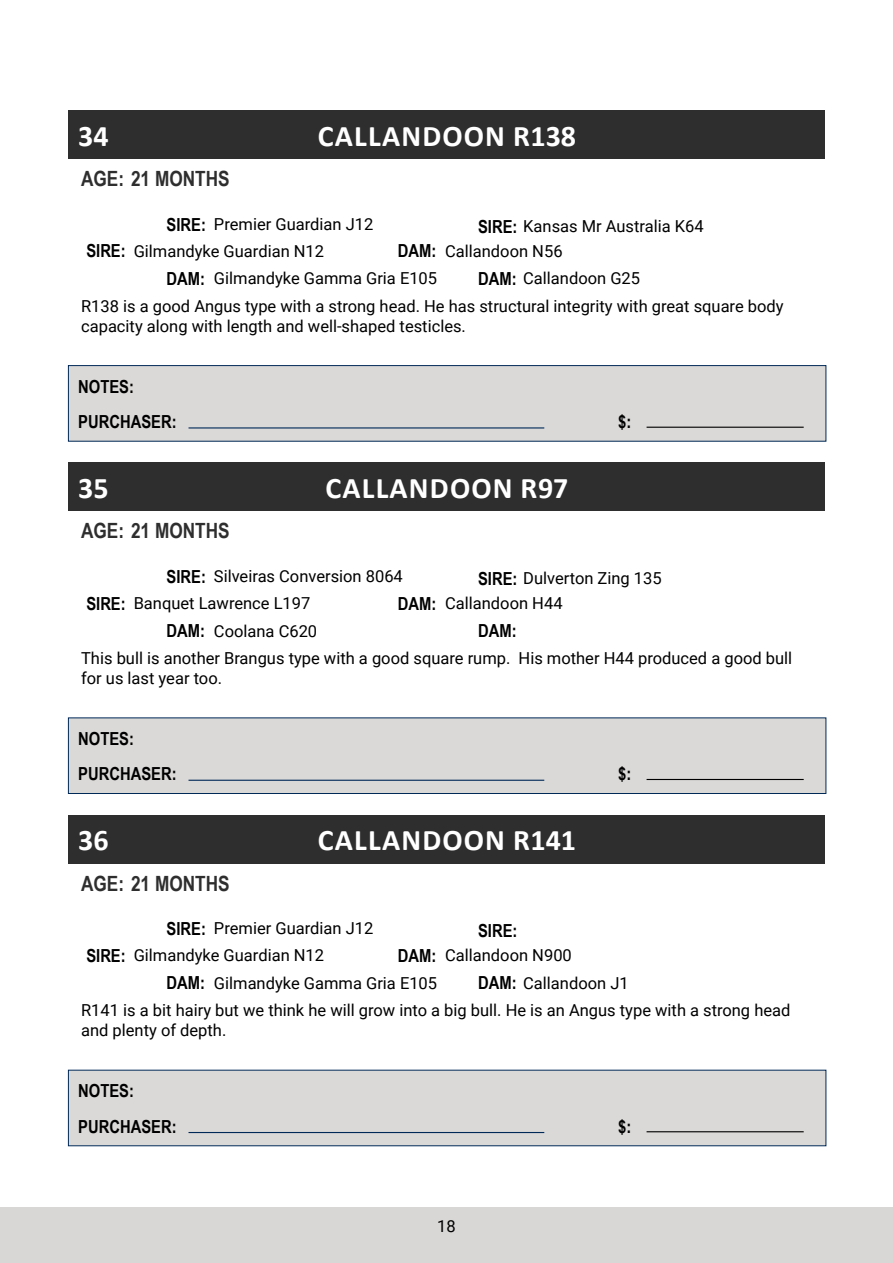
<style>
.page{position:relative;width:893px;height:1263px;background:#fff}
.page>*{position:absolute;margin:0;border:0;box-sizing:border-box;transform-origin:0 0}
.t1{font:700 30px "Calibri";letter-spacing:.04em;color:#fff}
.t2{font:700 21px "Arial Narrow";color:#2e2e2e}
.t3{font:700 18px "Arial Narrow";color:#000}
.t4{font:16.5px/19.8px "Roboto";color:#000}
.s1{font-family:"Arial Narrow";font-weight:700;font-size:18px}
</style>
<div class="page">
<div style="left:0;top:1208px;width:893px;height:55px;background:#d9d7d6"></div>
<div style="left:68px;top:111px;width:757px;height:48px;background:#2e2e2e"></div>
<div style="left:68px;top:365px;width:758px;height:77px;background:#dbd9d8;border:1px solid #002957"></div>
<hr style="left:189px;top:427px;width:355px;height:1px;background:#002957">
<hr style="left:647px;top:427px;width:157px;height:1px;background:#000">
<div style="left:68px;top:463px;width:757px;height:48px;background:#2e2e2e"></div>
<div style="left:68px;top:717px;width:758px;height:77px;background:#dbd9d8;border:1px solid #002957"></div>
<hr style="left:189px;top:780px;width:355px;height:1px;background:#002957">
<hr style="left:647px;top:779px;width:157px;height:1px;background:#000">
<div style="left:68px;top:815px;width:757px;height:48px;background:#2e2e2e"></div>
<div style="left:68px;top:1070px;width:758px;height:76px;background:#dbd9d8"></div>
<hr style="left:189px;top:1132px;width:355px;height:1px;background:#002957">
<hr style="left:647px;top:1131px;width:157px;height:1px;background:#000">
<h1 class="t1" style="left:78px;top:118px;width:32px">34</h1>
<h1 class="t1" style="left:318px;top:118px;width:260px">CALLANDOON R138</h1>
<p class="t2" style="left:81px;top:170px;width:150px">AGE: 21 MONTHS</p>
<p class="t4" style="left:167px;top:215px;width:208px"><span class="s1">SIRE:</span> Premier Guardian J12</p>
<p class="t4" style="left:478px;top:217px;width:227px"><span class="s1">SIRE:</span> Kansas Mr Australia K64</p>
<p class="t4" style="left:478px;top:270px;width:164px"><span class="s1">DAM:</span> Callandoon G25</p>
<p class="t4" style="left:398px;top:242px;width:166px"><span class="s1">DAM:</span> Callandoon N56</p>
<p class="t4" style="left:86px;top:242px;width:239px"><span class="s1">SIRE:</span> Gilmandyke Guardian N12</p>
<p class="t4" style="left:167px;top:270px;width:272px"><span class="s1">DAM:</span> Gilmandyke Gamma Gria E105</p>
<p class="t4" style="left:81px;top:297px;width:704px">R138 is a good Angus type with a strong head. He has structural integrity with great square body capacity along with length and well-shaped testicles.</p>
<p class="t3" style="left:78px;top:379px;width:57px">NOTES:</p>
<p class="t3" style="left:78px;top:414px;width:100px">PURCHASER:</p>
<h1 class="t1" style="left:78px;top:470px;width:32px">35</h1>
<h1 class="t1" style="left:325px;top:470px;width:244px">CALLANDOON R97</h1>
<p class="t2" style="left:81px;top:522px;width:150px">AGE: 21 MONTHS</p>
<p class="t3" style="left:618px;top:414px;width:15px">$:</p>
<p class="t4" style="left:167px;top:567px;width:238px"><span class="s1">SIRE:</span> Silveiras Conversion 8064</p>
<p class="t4" style="left:478px;top:570px;width:185px"><span class="s1">SIRE:</span> Dulverton Zing 135</p>
<p class="t3" style="left:478px;top:623px;width:40px">DAM:</p>
<p class="t4" style="left:398px;top:594px;width:166px"><span class="s1">DAM:</span> Callandoon H44</p>
<p class="t4" style="left:86px;top:594px;width:226px"><span class="s1">SIRE:</span> Banquet Lawrence L197</p>
<p class="t4" style="left:167px;top:622px;width:152px"><span class="s1">DAM:</span> Coolana C620</p>
<p class="t4" style="left:81px;top:649px;width:713px">This bull is another Brangus type with a good square rump. His mother H44 produced a good bull for us last year too.</p>
<p class="t3" style="left:78px;top:731px;width:57px">NOTES:</p>
<p class="t3" style="left:78px;top:766px;width:100px">PURCHASER:</p>
<h1 class="t1" style="left:78px;top:822px;width:32px">36</h1>
<h1 class="t1" style="left:318px;top:822px;width:260px">CALLANDOON R141</h1>
<p class="t2" style="left:81px;top:874px;width:150px">AGE: 21 MONTHS</p>
<p class="t3" style="left:618px;top:766px;width:15px">$:</p>
<p class="t4" style="left:167px;top:920px;width:208px"><span class="s1">SIRE:</span> Premier Guardian J12</p>
<p class="t3" style="left:478px;top:923px;width:41px">SIRE:</p>
<p class="t4" style="left:478px;top:974px;width:152px"><span class="s1">DAM:</span> Callandoon J1</p>
<p class="t4" style="left:398px;top:946px;width:176px"><span class="s1">DAM:</span> Callandoon N900</p>
<p class="t4" style="left:86px;top:946px;width:239px"><span class="s1">SIRE:</span> Gilmandyke Guardian N12</p>
<p class="t4" style="left:167px;top:974px;width:272px"><span class="s1">DAM:</span> Gilmandyke Gamma Gria E105</p>
<p class="t4" style="left:81px;top:1002px;width:711px">R141 is a bit hairy but we think he will grow into a big bull. He is an Angus type with a strong head and plenty of depth.</p>
<p class="t3" style="left:78px;top:1083px;width:57px">NOTES:</p>
<p class="t3" style="left:78px;top:1119px;width:100px">PURCHASER:</p>
<p class="t4" style="left:437px;top:1217px;width:20px">18</p>
<p class="t3" style="left:618px;top:1119px;width:15px">$:</p>
</div>
